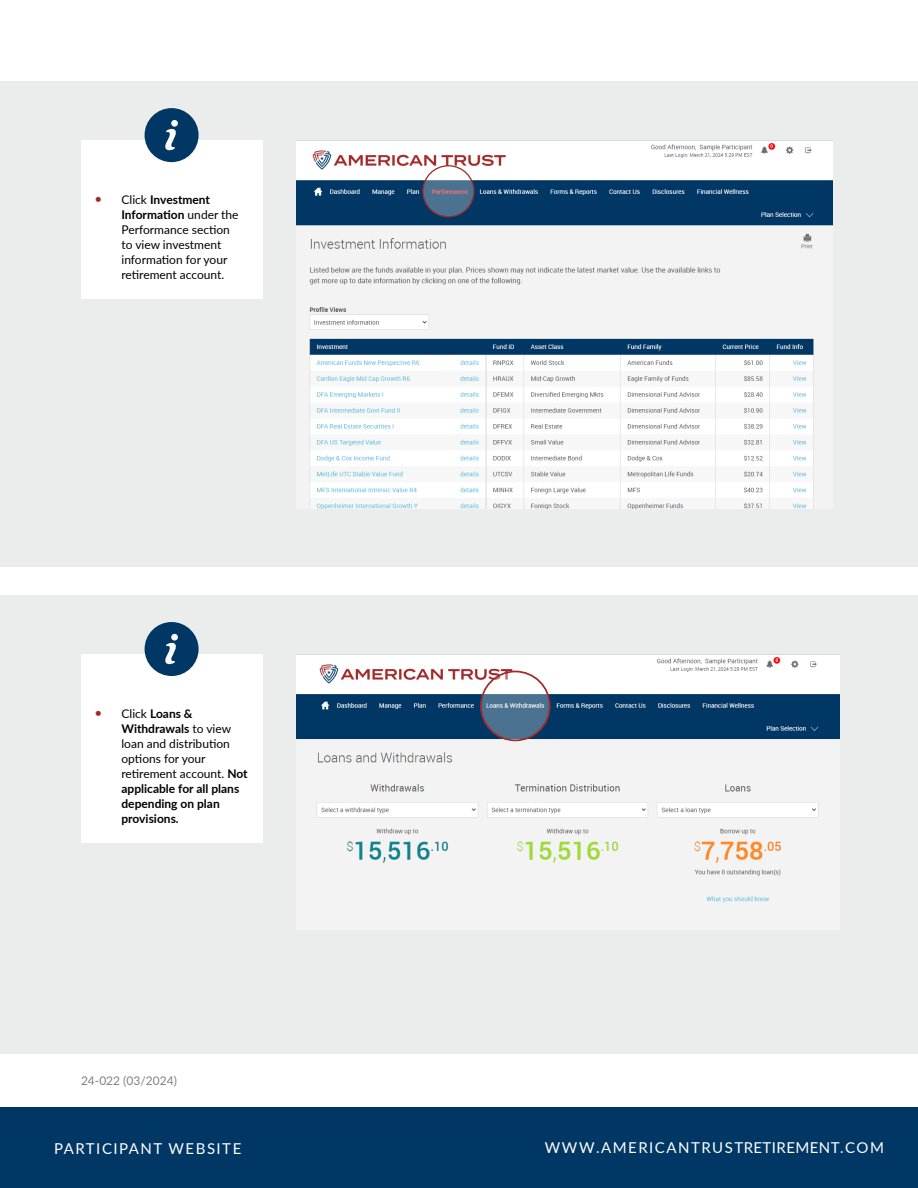
<style>
.page{position:relative;width:918px;height:1188px;background:#fff}
.page>*{position:absolute;margin:0;border:0;box-sizing:border-box;transform-origin:0 0}
.t1{font:15px "Lato";letter-spacing:.1em;color:#fff}
.t2{font:700 12px/15px "Lato";color:#000}
.t3{font:12px/15px "Lato";color:#000}
.t4{font:12px "Lato";color:#808285}
.s1{font-size:13.5px;color:#a02b2a}
.s2{font-weight:700}
.s3{font-weight:400;font-size:13.5px;color:#a02b2a}
.s4{font-weight:400}
</style>
<div class="page">
<div style="left:0;top:595px;width:918px;height:459px;background:#ebecec"></div>
<img style="left:296px;top:655px;width:543px;height:248px">
<div style="left:0;top:81px;width:918px;height:486px;background:#ebecec"></div>
<img style="left:296px;top:140px;width:537px;height:369px">
<div style="left:0;top:1107px;width:918px;height:81px;background:#003764"></div>
<div style="left:81px;top:140px;width:181px;height:159px;background:#fff"></div>
<div style="left:145px;top:108px;width:54px;height:54px;background:#003764;border-radius:50%"></div>
<svg style="left:165px;top:128px;width:11px;height:23px"></svg>
<div style="left:171px;top:120px;width:7px;height:7px;background:#fff;border-radius:50%"></div>
<div style="left:81px;top:654px;width:181px;height:189px;background:#fff"></div>
<div style="left:145px;top:622px;width:54px;height:54px;background:#003764;border-radius:50%"></div>
<svg style="left:165px;top:642px;width:11px;height:23px"></svg>
<div style="left:171px;top:634px;width:7px;height:7px;background:#fff;border-radius:50%"></div>
<svg style="left:423px;top:166px;width:51px;height:51px;background:#7b8da4"></svg>
<div style="left:422px;top:165px;width:53px;height:52px;border:1px solid #a02b2a;border-radius:50%"></div>
<svg style="left:481px;top:671px;width:69px;height:69px;background:#8398ad"></svg>
<div style="left:480px;top:671px;width:71px;height:70px;border:2px solid #a02b2a;border-radius:50%"></div>
<p class="t3" style="left:122px;top:192px;width:119px;text-indent:-27px"><span class="s1">•</span> Click <span class="s2">Investment<br>Information</span> under the<br>Performance section to view investment information for your retirement account.</p>
<p class="t2" style="left:122px;top:706px;width:128px;text-indent:-27px"><span class="s3">•</span> <span class="s4">Click</span> Loans &amp;<br>Withdrawals <span class="s4">to view loan and distribution options for your retirement account.</span> Not applicable for all plans depending on plan provisions.</p>
<p class="t4" style="left:81px;top:1072px;width:97px">24-022 (03/2024)</p>
<p class="t1" style="left:54px;top:1137px;width:189px">PARTICIPANT WEBSITE</p>
<p class="t1" style="left:545px;top:1137px;width:341px">WWW.AMERICANTRUSTRETIREMENT.COM</p>
</div>
